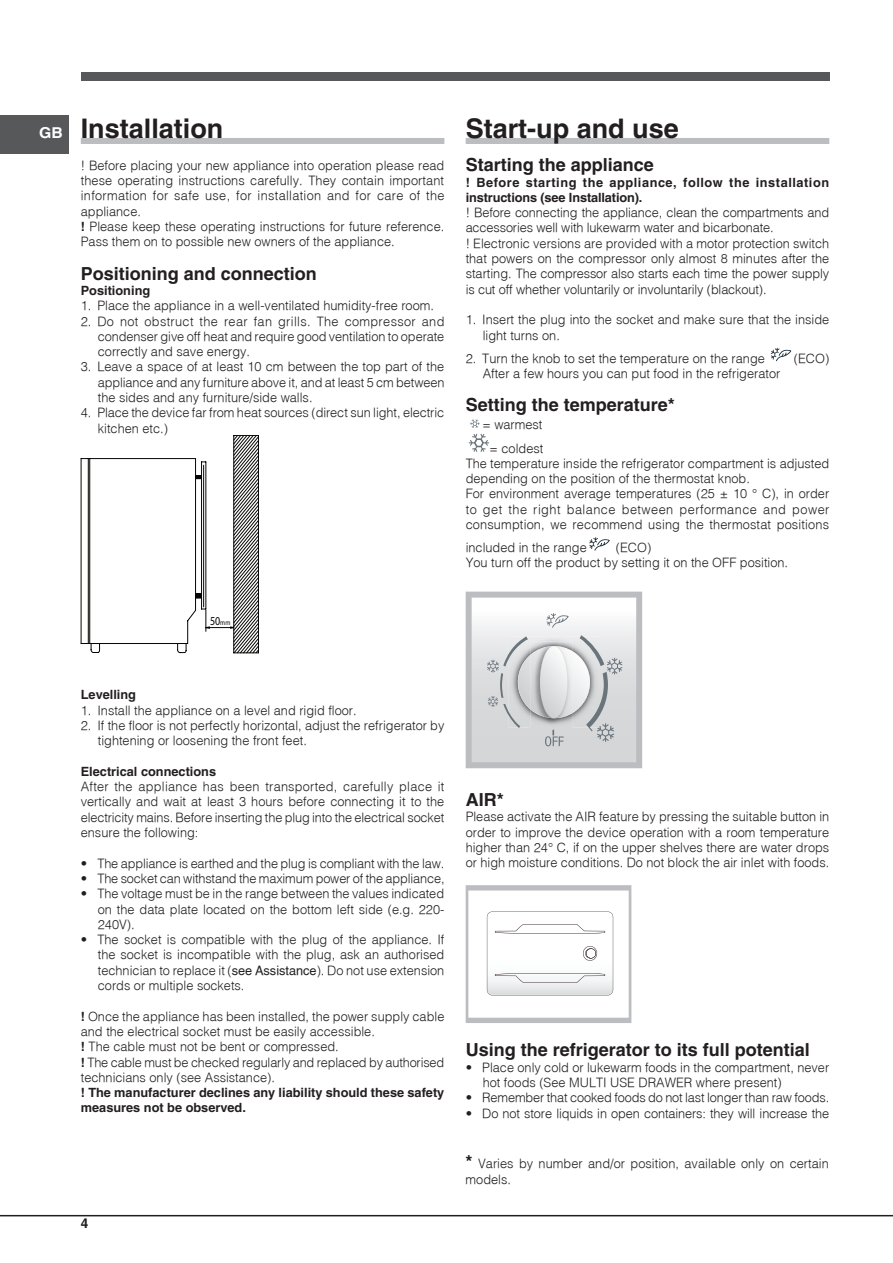
<style>
.page{position:relative;width:893px;height:1263px;background:#fff}
.page>*{position:absolute;margin:0;border:0;box-sizing:border-box;transform-origin:0 0}
.HEAD_1_NEWa{font:700 27px "Helvetica";color:#231f20}
.HEAD_2{font:700 18px "Helvetica";color:#231f20}
.t1{font:700 13.5px "Helvetica";color:#231f20}
.BODY_TEXT{font:300 12.75px/15.3px "Helvetica";color:#231f20}
.BODY_TEXT_bullet_lis{font:300 12.75px/15.3px "Helvetica";color:#231f20;text-align:justify}
.BODY_TEXT_BOLD{font:700 12.75px/15.3px "Helvetica";letter-spacing:.045em;color:#231f20}
.BODY_TEXT-2{font:700 12.75px/15.3px "Helvetica";color:#231f20}
.HEAD_3{font:700 12.75px "Helvetica";color:#231f20}
.t2{font:12.15px "Myriad Pro";color:#050504;scale:.82 1}
.s1{font-size:15px;color:#fff}
.s2{font-weight:700}
.s3{font-size:7.35px}
.s4{font-weight:400}
.s5{font-weight:700;font-size:18px}
</style>
<div class="page">
<hr style="left:0;top:1215px;width:893px;height:1px;background:#231f20">
<div style="left:0;top:115px;width:68px;height:38px;background:#57585a"></div>
<div style="left:81px;top:72px;width:748px;height:8px;background:#57585a"></div>
<div style="left:81px;top:138px;width:363px;height:6px;background:#bcbdc0"></div>
<svg style="left:81px;top:435px;width:178px;height:219px"></svg>
<div style="left:466px;top:138px;width:363px;height:6px;background:#bcbdc0"></div>
<svg style="left:771px;top:348px;width:20px;height:13px"></svg>
<svg style="left:470px;top:419px;width:10px;height:9px"></svg>
<svg style="left:469px;top:434px;width:20px;height:18px"></svg>
<svg style="left:589px;top:537px;width:21px;height:14px"></svg>
<svg style="left:466px;top:592px;width:176px;height:176px"></svg>
<svg style="left:466px;top:885px;width:165px;height:138px"></svg>
<p class="HEAD_1_NEWa" style="left:39px;top:112px;width:186px"><span class="s1">GB</span> Installation</p>
<p class="BODY_TEXT" style="left:81px;top:157px;width:365px;text-align:justify">! Before placing your new appliance into operation please read these operating instructions carefully. They contain important information for safe use, for installation and for care of the appliance.</p>
<p class="BODY_TEXT" style="left:81px;top:218px;width:365px"><span class="s2">!</span> Please keep these operating instructions for future reference.<br>Pass them on to possible new owners of the appliance.</p>
<p class="HEAD_2" style="left:81px;top:262px;width:238px">Positioning and connection</p>
<p class="HEAD_3" style="left:81px;top:283px;width:71px">Positioning</p>
<p class="BODY_TEXT_bullet_lis" style="left:81px;top:298px;width:355px">1. Place the appliance in a well-ventilated humidity-free room.</p>
<p class="BODY_TEXT_bullet_lis" style="left:98px;top:313px;width:348px;text-indent:-17px">2. Do not obstruct the rear fan grills. The compressor and condenser give off heat and require good ventilation to operate correctly and save energy.</p>
<p class="BODY_TEXT_bullet_lis" style="left:98px;top:359px;width:348px;text-indent:-17px">3. Leave a space of at least 10 cm between the top part of the appliance and any furniture above it, and at least 5 cm between the sides and any furniture/side walls.</p>
<p class="BODY_TEXT_bullet_lis" style="left:98px;top:405px;width:348px;text-indent:-17px">4. Place the device far from heat sources (direct sun light, electric kitchen etc.)</p>
<p class="t2" style="left:210px;top:614px;width:26px">50<span class="s3">mm</span></p>
<p class="HEAD_1_NEWa" style="left:466px;top:112px;width:215px">Start-up and use</p>
<p class="HEAD_2" style="left:466px;top:154px;width:190px">Starting the appliance</p>
<p class="BODY_TEXT_BOLD" style="left:466px;top:174px;width:365px">! Before starting the appliance, follow the installation instructions (see Installation).</p>
<p class="BODY_TEXT" style="left:466px;top:205px;width:365px">! Before connecting the appliance, clean the compartments and accessories well with lukewarm water and bicarbonate.</p>
<p class="BODY_TEXT" style="left:466px;top:235px;width:365px;text-align:justify">! Electronic versions are provided with a motor protection switch that powers on the compressor only almost 8 minutes after the starting. The compressor also starts each time the power supply is cut off whether voluntarily or involuntarily (blackout).</p>
<p class="BODY_TEXT_bullet_lis" style="left:483px;top:312px;width:348px;text-indent:-17px">1. Insert the plug into the socket and make sure that the inside light turns on.</p>
<p class="BODY_TEXT_bullet_lis" style="left:466px;top:350px;width:301px">2. Turn the knob to set the temperature on the range</p>
<p class="BODY_TEXT_bullet_lis" style="left:794px;top:350px;width:37px">(ECO)</p>
<p class="BODY_TEXT_bullet_lis" style="left:483px;top:365px;width:299px">After a few hours you can put food in the refrigerator</p>
<p class="HEAD_2" style="left:466px;top:394px;width:211px">Setting the temperature*</p>
<p class="BODY_TEXT" style="left:482px;top:416px;width:62px">= warmest</p>
<p class="BODY_TEXT" style="left:490px;top:440px;width:55px">= coldest</p>
<p class="BODY_TEXT" style="left:466px;top:455px;width:365px">The temperature inside the refrigerator compartment is adjusted depending on the position of the thermostat knob.</p>
<p class="BODY_TEXT" style="left:466px;top:486px;width:365px;text-align:justify">For environment average temperatures (25 ± 10 ° C), in order to get the right balance between performance and power consumption, we recommend using the thermostat positions</p>
<p class="BODY_TEXT" style="left:466px;top:540px;width:123px">included in the range</p>
<p class="BODY_TEXT" style="left:616px;top:540px;width:37px">(ECO)</p>
<p class="BODY_TEXT" style="left:466px;top:555px;width:324px">You turn off the product by setting it on the OFF position.</p>
<p class="HEAD_3" style="left:81px;top:687px;width:57px">Levelling</p>
<p class="BODY_TEXT_bullet_lis" style="left:81px;top:702px;width:277px">1. Install the appliance on a level and rigid floor.</p>
<p class="BODY_TEXT_bullet_lis" style="left:98px;top:717px;width:348px;text-indent:-17px">2. If the floor is not perfectly horizontal, adjust the refrigerator by tightening or loosening the front feet.</p>
<p class="HEAD_3" style="left:81px;top:763px;width:137px">Electrical connections</p>
<p class="BODY_TEXT" style="left:81px;top:778px;width:365px;text-align:justify">After the appliance has been transported, carefully place it vertically and wait at least 3 hours before connecting it to the electricity mains. Before inserting the plug into the electrical socket ensure the following:</p>
<p class="BODY_TEXT_bullet_lis" style="left:81px;top:855px;width:365px">• The appliance is earthed and the plug is compliant with the law.</p>
<p class="BODY_TEXT_bullet_lis" style="left:81px;top:870px;width:365px">• The socket can withstand the maximum power of the appliance,</p>
<p class="BODY_TEXT_bullet_lis" style="left:98px;top:886px;width:348px;text-indent:-17px">• The voltage must be in the range between the values indicated on the data plate located on the bottom left side (e.g. 220- 240V).</p>
<p class="BODY_TEXT_bullet_lis" style="left:98px;top:931px;width:348px;text-indent:-17px">• The socket is compatible with the plug of the appliance. If the socket is incompatible with the plug, ask an authorised technician to replace it (<span class="s4">see Assistance</span>). Do not use extension cords or multiple sockets.</p>
<p class="BODY_TEXT" style="left:81px;top:1008px;width:365px"><span class="s2">!</span> Once the appliance has been installed, the power supply cable and the electrical socket must be easily accessible.</p>
<p class="BODY_TEXT" style="left:81px;top:1039px;width:259px"><span class="s2">!</span> The cable must not be bent or compressed.</p>
<p class="BODY_TEXT" style="left:81px;top:1054px;width:365px"><span class="s2">!</span> The cable must be checked regularly and replaced by authorised technicians only (see Assistance).</p>
<p class="BODY_TEXT-2" style="left:81px;top:1085px;width:365px">! The manufacturer declines any liability should these safety measures not be observed.</p>
<p class="t1" style="left:81px;top:1215px;width:9px">4</p>
<p class="HEAD_2" style="left:466px;top:789px;width:39px">AIR*</p>
<p class="BODY_TEXT" style="left:466px;top:809px;width:365px;text-align:justify">Please activate the AIR feature by pressing the suitable button in order to improve the device operation with a room temperature higher than 24° C, if on the upper shelves there are water drops or high moisture conditions. Do not block the air inlet with foods.</p>
<p class="HEAD_2" style="left:466px;top:1039px;width:346px">Using the refrigerator to its full potential</p>
<p class="BODY_TEXT_bullet_lis" style="left:483px;top:1059px;width:348px;text-indent:-17px">• Place only cold or lukewarm foods in the compartment, never hot foods (See MULTI USE DRAWER where present)</p>
<p class="BODY_TEXT_bullet_lis" style="left:466px;top:1090px;width:365px">• Remember that cooked foods do not last longer than raw foods.</p>
<p class="BODY_TEXT_bullet_lis" style="left:466px;top:1105px;width:365px">• Do not store liquids in open containers: they will increase the</p>
<p class="BODY_TEXT" style="left:466px;top:1156px;width:365px"><span class="s5">*</span> Varies by number and/or position, available only on certain models.</p>
</div>
